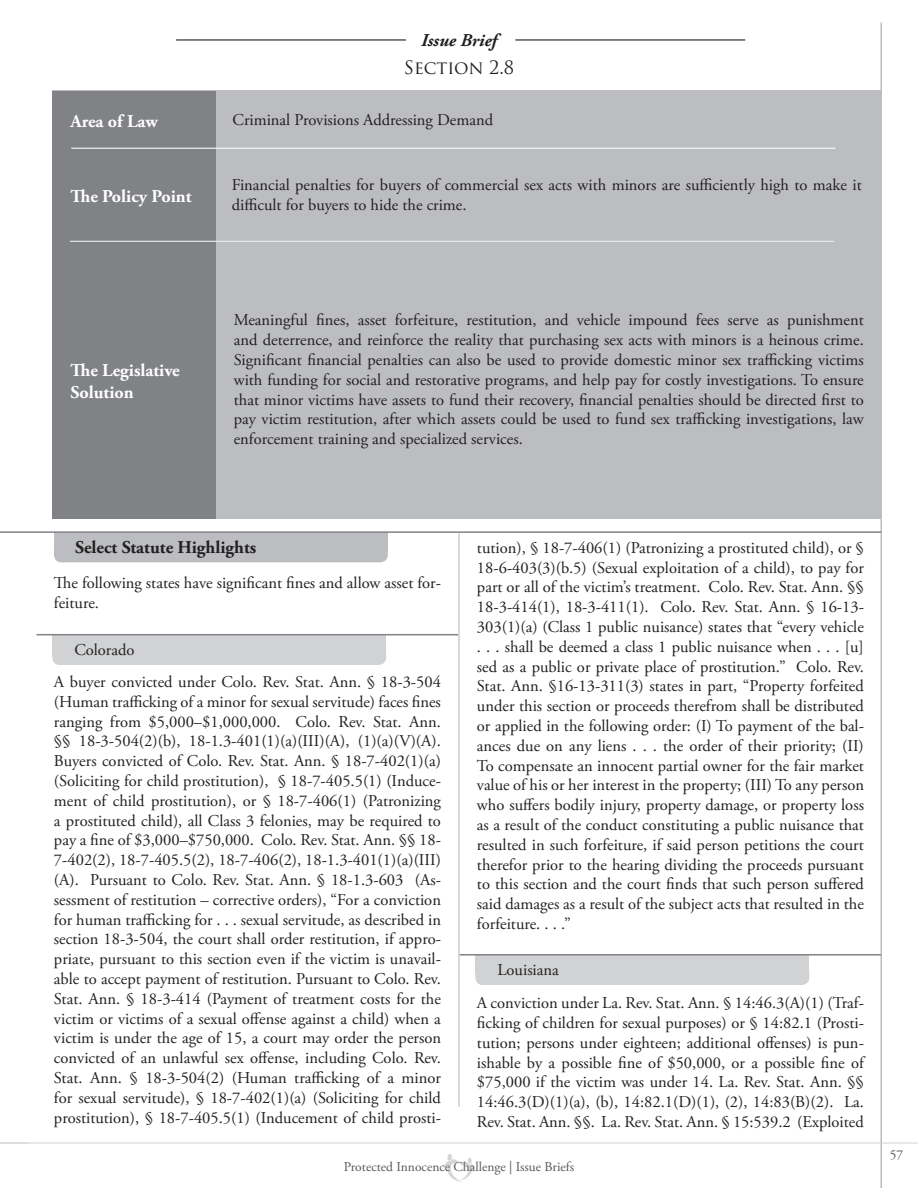
<style>
.page{position:relative;width:918px;height:1188px;background:#fff}
.page>*{position:absolute;margin:0;border:0;box-sizing:border-box;transform-origin:0 0}
.t1{font:700 18px/21.6px "Adobe Garamond Pro";color:#fff}
.t2{font:700 18px "Adobe Garamond Pro";color:#231f20}
.t3{font:italic 700 18px "Adobe Garamond Pro";color:#231f20}
.t4{font:18px "Trajan Pro";color:#231f20}
.t5{font:16.5px/19.8px "Adobe Garamond Pro";color:#231f20;text-align:justify}
.t6{font:13.5px "Adobe Garamond Pro";color:#57585a}
</style>
<div class="page">
<hr style="left:880px;top:22px;width:2px;height:1166px;background:#bcbdc0">
<img style="left:442px;top:1154px;width:34px;height:28px">
<hr style="left:0;top:1143px;width:918px;height:1px;background:#d1d2d4">
<hr style="left:515px;top:39px;width:230px;height:2px;background:#231f20">
<hr style="left:176px;top:39px;width:230px;height:2px;background:#231f20">
<div style="left:52px;top:90px;width:829px;height:429px;background:#bcbdc0"></div>
<div style="left:52px;top:91px;width:164px;height:428px;background:#808285"></div>
<hr style="left:71px;top:148px;width:764px;height:1px;background:#f9f9f9">
<hr style="left:70px;top:241px;width:764px;height:1px;background:#ededee">
<div style="left:54px;top:532px;width:334px;height:19px;background:#bcbdc0"></div>
<div style="left:54px;top:543px;width:334px;height:19px;background:#bcbdc0;border-radius:8px"></div>
<hr style="left:0;top:531px;width:881px;height:2px;background:#808285">
<hr style="left:458px;top:533px;width:2px;height:574px;background:#bcbdc0">
<div style="left:52px;top:635px;width:334px;height:19px;background:#d1d2d4"></div>
<div style="left:52px;top:646px;width:334px;height:19px;background:#d1d2d4;border-radius:8px"></div>
<hr style="left:37px;top:634px;width:421px;height:1px;background:#808285">
<div style="left:475px;top:955px;width:334px;height:19px;background:#d1d2d4"></div>
<div style="left:475px;top:966px;width:334px;height:19px;background:#d1d2d4;border-radius:8px"></div>
<hr style="left:460px;top:954px;width:421px;height:2px;background:#808285">
<p class="t1" style="left:70px;top:111px;width:89px">Area of Law</p>
<p class="t1" style="left:70px;top:186px;width:123px">The Policy Point</p>
<p class="t3" style="left:421px;top:30px;width:77px">Issue Brief</p>
<p class="t4" style="left:404px;top:56px;width:112px">SECTION 2.8</p>
<p class="t5" style="left:233px;top:110px;width:262px">Criminal Provisions Addressing Demand</p>
<p class="t5" style="left:232px;top:175px;width:632px">Financial penalties for buyers of commercial sex acts with minors are sufficiently high to make it difficult for buyers to hide the crime.</p>
<p class="t1" style="left:70px;top:360px;width:111px">The Legislative<br>Solution</p>
<p class="t5" style="left:234px;top:311px;width:632px">Meaningful fines, asset forfeiture, restitution, and vehicle impound fees serve as punishment and deterrence, and reinforce the reality that purchasing sex acts with minors is a heinous crime.<br>Significant financial penalties can also be used to provide domestic minor sex trafficking victims with funding for social and restorative programs, and help pay for costly investigations. To ensure that minor victims have assets to fund their recovery, financial penalties should be directed first to pay victim restitution, after which assets could be used to fund sex trafficking investigations, law enforcement training and specialized services.</p>
<p class="t2" style="left:75px;top:537px;width:183px">Select Statute Highlights</p>
<p class="t5" style="left:54px;top:573px;width:389px">The following states have significant fines and allow asset for&shy;feiture.</p>
<p class="t5" style="left:74px;top:641px;width:62px">Colorado</p>
<p class="t5" style="left:54px;top:672px;width:389px">A buyer convicted under Colo. Rev. Stat. Ann. § 18-3-504 (Human trafficking of a minor for sexual servitude) faces fines ranging from $5,000–$1,000,000. Colo. Rev. Stat. Ann. §§ 18-3-504(2)(b), 18-1.3-401(1)(a)(III)(A), (1)(a)(V)(A).<br>Buyers convicted of Colo. Rev. Stat. Ann. § 18-7-402(1)(a) (Soliciting for child prostitution), § 18-7-405.5(1) (Induce&shy;ment of child prostitution), or § 18-7-406(1) (Patronizing a prostituted child), all Class 3 felonies, may be required to pay a fine of $3,000–$750,000. Colo. Rev. Stat. Ann. §§ 18- 7-402(2), 18-7-405.5(2), 18-7-406(2), 18-1.3-401(1)(a)(III) (A). Pursuant to Colo. Rev. Stat. Ann. § 18-1.3-603 (As&shy;sessment of restitution – corrective orders), “For a conviction for human trafficking for . . . sexual servitude, as described in section 18-3-504, the court shall order restitution, if appro&shy;priate, pursuant to this section even if the victim is unavail&shy;able to accept payment of restitution. Pursuant to Colo. Rev.<br>Stat. Ann. § 18-3-414 (Payment of treatment costs for the victim or victims of a sexual offense against a child) when a victim is under the age of 15, a court may order the person convicted of an unlawful sex offense, including Colo. Rev.<br>Stat. Ann. § 18-3-504(2) (Human trafficking of a minor for sexual servitude), § 18-7-402(1)(a) (Soliciting for child prostitution), § 18-7-405.5(1) (Inducement of child prosti-</p>
<p class="t5" style="left:477px;top:538px;width:389px">tution), § 18-7-406(1) (Patronizing a prostituted child), or § 18-6-403(3)(b.5) (Sexual exploitation of a child), to pay for part or all of the victim’s treatment. Colo. Rev. Stat. Ann. §§ 18-3-414(1), 18-3-411(1). Colo. Rev. Stat. Ann. § 16-13- 303(1)(a) (Class 1 public nuisance) states that “every vehicle . . . shall be deemed a class 1 public nuisance when . . . [u] sed as a public or private place of prostitution.” Colo. Rev.<br>Stat. Ann. §16-13-311(3) states in part, “Property forfeited under this section or proceeds therefrom shall be distributed or applied in the following order: (I) To payment of the bal&shy;ances due on any liens . . . the order of their priority; (II)<br>To compensate an innocent partial owner for the fair market value of his or her interest in the property; (III) To any person who suffers bodily injury, property damage, or property loss as a result of the conduct constituting a public nuisance that resulted in such forfeiture, if said person petitions the court therefor prior to the hearing dividing the proceeds pursuant to this section and the court finds that such person suffered said damages as a result of the subject acts that resulted in the forfeiture. . . .”</p>
<p class="t5" style="left:498px;top:961px;width:63px">Louisiana</p>
<p class="t5" style="left:477px;top:994px;width:389px">A conviction under La. Rev. Stat. Ann. § 14:46.3(A)(1) (Traf&shy;ficking of children for sexual purposes) or § 14:82.1 (Prosti&shy;tution; persons under eighteen; additional offenses) is pun&shy;ishable by a possible fine of $50,000, or a possible fine of $75,000 if the victim was under 14. La. Rev. Stat. Ann. §§ 14:46.3(D)(1)(a), (b), 14:82.1(D)(1), (2), 14:83(B)(2). La.<br>Rev. Stat. Ann. §§. La. Rev. Stat. Ann. § 15:539.2 (Exploited</p>
<p class="t6" style="left:344px;top:1158px;width:232px">Protected Innocence Challenge | Issue Briefs</p>
<p class="t6" style="left:890px;top:1147px;width:15px">57</p>
</div>
